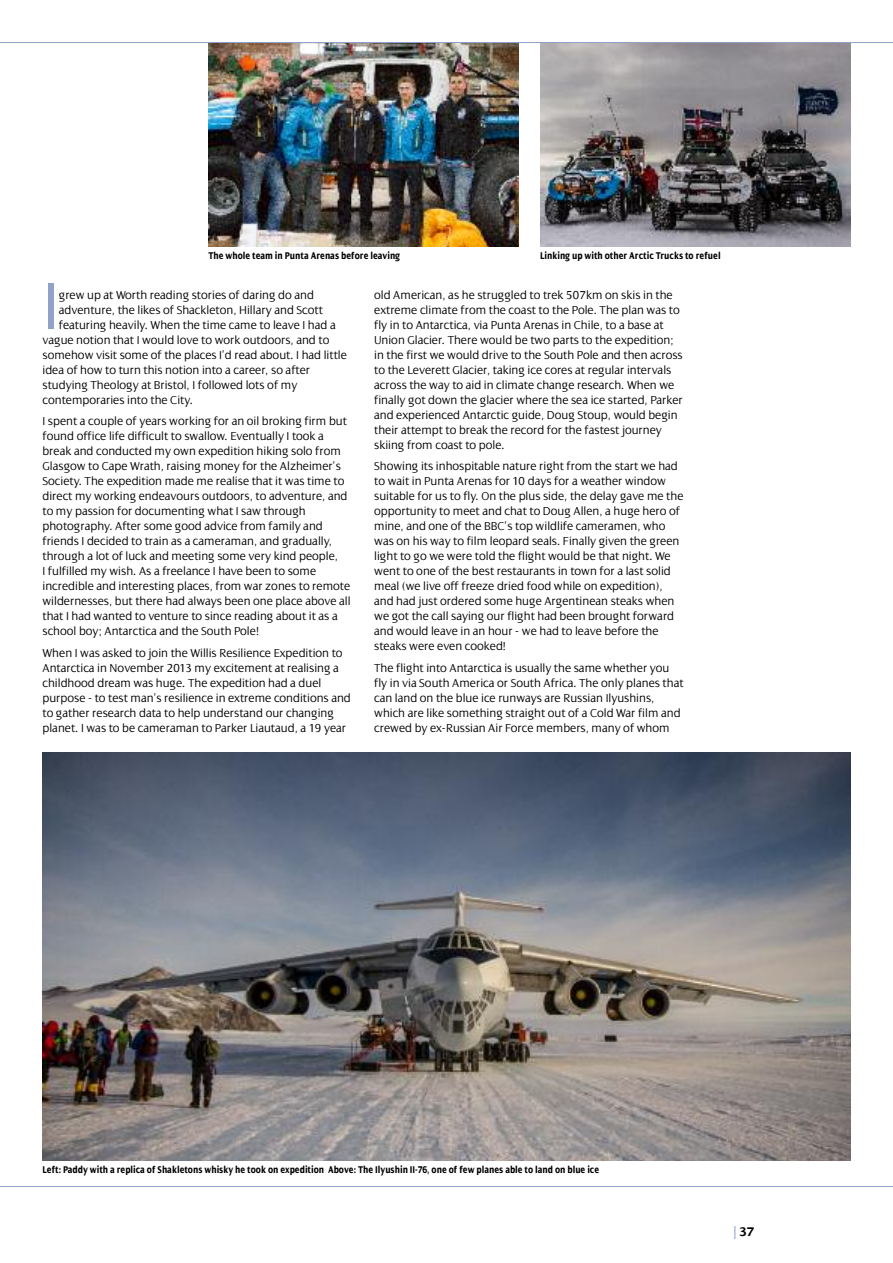
<style>
.page{position:relative;width:893px;height:1263px;background:#fff}
.page>*{position:absolute;margin:0;border:0;box-sizing:border-box;transform-origin:0 0}
.t1{font:300 71.1px "Dialog";color:#91a2c9}
.t2{font:700 13.5px "Dialog";color:#000}
.t3{font:300 12.3px/15px "Dialog";color:#000}
.t4{font:700 10.5px "Dialog Cond";color:#000}
.s1{font-weight:300;font-size:20.25px;color:#91a2c9}
</style>
<div class="page">
<img style="left:540px;top:43px;width:310px;height:204px">
<img style="left:208px;top:43px;width:311px;height:204px">
<hr style="left:0;top:1186px;width:893px;height:1px;background:#91a2c9">
<hr style="left:0;top:42px;width:893px;height:1px;background:#91a2c9">
<img style="left:43px;top:753px;width:807px;height:408px">
<p class="t4" style="left:208px;top:249px;width:193px">The whole team in Punta Arenas before leaving</p>
<p class="t4" style="left:540px;top:249px;width:182px">Linking up with other Arctic Trucks to refuel</p>
<h1 class="t1" style="left:43px;top:263px;width:18px">I</h1>
<p class="t3" style="left:59px;top:287px;width:257px">grew up at Worth reading stories of daring do and</p>
<p class="t3" style="left:59px;top:302px;width:266px">adventure, the likes of Shackleton, Hillary and Scott</p>
<p class="t3" style="left:59px;top:317px;width:278px">featuring heavily. When the time came to leave I had a</p>
<p class="t3" style="left:43px;top:332px;width:288px">vague notion that I would love to work outdoors, and to</p>
<p class="t3" style="left:43px;top:347px;width:306px">somehow visit some of the places I’d read about. I had little</p>
<p class="t3" style="left:43px;top:362px;width:269px">idea of how to turn this notion into a career, so after</p>
<p class="t3" style="left:43px;top:377px;width:256px">studying Theology at Bristol, I followed lots of my</p>
<p class="t3" style="left:43px;top:392px;width:152px">contemporaries into the City.</p>
<p class="t3" style="left:42px;top:413px;width:310px">I spent a couple of years working for an oil broking firm but found office life difficult to swallow. Eventually I took a break and conducted my own expedition hiking solo from Glasgow to Cape Wrath, raising money for the Alzheimer’s Society. The expedition made me realise that it was time to direct my working endeavours outdoors, to adventure, and to my passion for documenting what I saw through photography. After some good advice from family and friends I decided to train as a cameraman, and gradually, through a lot of luck and meeting some very kind people,<br>I fulfilled my wish. As a freelance I have been to some incredible and interesting places, from war zones to remote wildernesses, but there had always been one place above all that I had wanted to venture to since reading about it as a school boy; Antarctica and the South Pole!</p>
<p class="t3" style="left:42px;top:645px;width:310px">When I was asked to join the Willis Resilience Expedition to Antarctica in November 2013 my excitement at realising a childhood dream was huge. The expedition had a duel purpose - to test man’s resilience in extreme conditions and to gather research data to help understand our changing planet. I was to be cameraman to Parker Liautaud, a 19 year</p>
<p class="t3" style="left:374px;top:287px;width:310px">old American, as he struggled to trek 507km on skis in the extreme climate from the coast to the Pole. The plan was to fly in to Antarctica, via Punta Arenas in Chile, to a base at Union Glacier. There would be two parts to the expedition; in the first we would drive to the South Pole and then across to the Leverett Glacier, taking ice cores at regular intervals across the way to aid in climate change research. When we finally got down the glacier where the sea ice started, Parker and experienced Antarctic guide, Doug Stoup, would begin their attempt to break the record for the fastest journey skiing from coast to pole.</p>
<p class="t3" style="left:374px;top:458px;width:311px">Showing its inhospitable nature right from the start we had to wait in Punta Arenas for 10 days for a weather window suitable for us to fly. On the plus side, the delay gave me the opportunity to meet and chat to Doug Allen, a huge hero of mine, and one of the BBC’s top wildlife cameramen, who was on his way to film leopard seals. Finally given the green light to go we were told the flight would be that night. We went to one of the best restaurants in town for a last solid meal (we live off freeze dried food while on expedition), and had just ordered some huge Argentinean steaks when we got the call saying our flight had been brought forward and would leave in an hour - we had to leave before the steaks were even cooked!</p>
<p class="t3" style="left:374px;top:660px;width:311px">The flight into Antarctica is usually the same whether you fly in via South America or South Africa. The only planes that can land on the blue ice runways are Russian Ilyushins, which are like something straight out of a Cold War film and crewed by ex-Russian Air Force members, many of whom</p>
<p class="t4" style="left:43px;top:1163px;width:558px">Left: Paddy with a replica of Shakletons whisky he took on expedition Above: The Ilyushin II-76, one of few planes able to land on blue ice</p>
<p class="t2" style="left:734px;top:1223px;width:22px"><span class="s1">I</span> 37</p>
</div>
